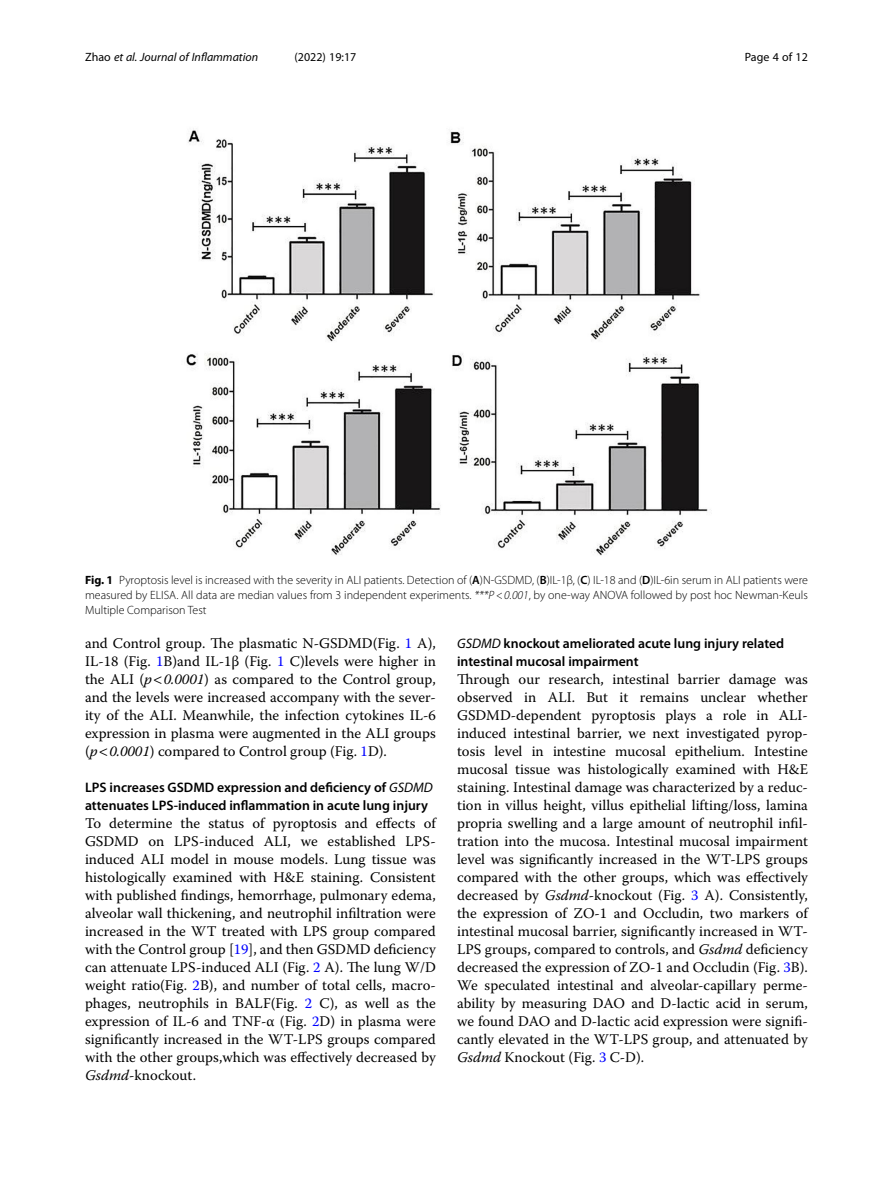
<style>
.page{position:relative;width:893px;height:1191px;background:#fff}
.page>*{position:absolute;margin:0;border:0;box-sizing:border-box;transform-origin:0 0}
.Body_Text{font:14.7px/18px "Warnock Pro";color:#000;text-align:justify}
.Head_2{font:600 13.8px/18px "Myriad Pro";color:#000}
.Figure_Caption{font:300 12px/15px "Myriad Pro";color:#000;text-align:justify}
.t1{font:italic 12px "Myriad Pro";color:#000}
.t2{font:12px "Myriad Pro Regular 3";color:#000}
.t3{font:12px "Myriad Pro";color:#000}
.s1{font-family:"Myriad Pro Regular 3";font-style:normal}
.s2{font-weight:700}
.s3{font-weight:600}
.s4{font-style:italic}
.s5{color:#00f}
.s6{font-weight:400;font-style:italic}
</style>
<div class="page">
<img style="left:186px;top:128px;width:522px;height:428px">
<p class="t1" style="left:85px;top:50px;width:175px"><span class="s1">Zhao</span> et al. Journal of Inflammation</p>
<p class="t2" style="left:295px;top:50px;width:63px">(2022) 19:17</p>
<p class="t3" style="left:745px;top:50px;width:65px">Page 4 of 12</p>
<p class="Figure_Caption" style="left:85px;top:573px;width:724px"><span class="s2">Fig. 1</span> Pyroptosis level is increased with the severity in ALI patients. Detection of (<span class="s3">A</span>)N-GSDMD, (<span class="s3">B</span>)IL-1β, (<span class="s3">C</span>) IL-18 and (<span class="s3">D</span>)IL-6in serum in ALI patients were measured by ELISA. All data are median values from 3 independent experiments. <span class="s4">***P&lt;0.001</span>, by one-way ANOVA followed by post hoc Newman-Keuls Multiple Comparison Test</p>
<p class="Body_Text" style="left:85px;top:634px;width:352px">and Control group. The plasmatic N-GSDMD(Fig. <span class="s5">1</span> A), IL-18 (Fig. <span class="s5">1</span>B)and IL-1β (Fig. <span class="s5">1</span> C)levels were higher in the ALI (<span class="s4">p 0.0001</span>) as compared to the Control group, and the levels were increased accompany with the sever&shy;ity of the ALI. Meanwhile, the infection cytokines IL-6 expression in plasma were augmented in the ALI groups (<span class="s4">p 0.0001</span>) compared to Control group (Fig. <span class="s5">1</span>D).</p>
<p class="Head_2" style="left:85px;top:778px;width:349px">LPS increases GSDMD expression and deficiency of <span class="s6">GSDMD </span>attenuates LPS-induced inflammation in acute lung injury</p>
<p class="Body_Text" style="left:85px;top:814px;width:352px">To determine the status of pyroptosis and effects of GSDMD on LPS-induced ALI, we established LPS&shy;induced ALI model in mouse models. Lung tissue was histologically examined with H&amp;E staining. Consistent with published findings, hemorrhage, pulmonary edema, alveolar wall thickening, and neutrophil infiltration were increased in the WT treated with LPS group compared with the Control group [<span class="s5">19</span>], and then GSDMD deficiency can attenuate LPS-induced ALI (Fig. <span class="s5">2</span> A). The lung W/D weight ratio(Fig. <span class="s5">2</span>B), and number of total cells, macro&shy;phages, neutrophils in BALF(Fig. <span class="s5">2</span> C), as well as the expression of IL-6 and TNF-α (Fig. <span class="s5">2</span>D) in plasma were significantly increased in the WT-LPS groups compared with the other groups,which was effectively decreased by <span class="s4">Gsdmd</span>-knockout.</p>
<p class="Head_2" style="left:457px;top:634px;width:329px"><span class="s6">GSDMD</span> knockout ameliorated acute lung injury related intestinal mucosal impairment</p>
<p class="Body_Text" style="left:457px;top:670px;width:352px">Through our research, intestinal barrier damage was observed in ALI. But it remains unclear whether GSDMD-dependent pyroptosis plays a role in ALI&shy;induced intestinal barrier, we next investigated pyrop&shy;tosis level in intestine mucosal epithelium. Intestine mucosal tissue was histologically examined with H&amp;E staining. Intestinal damage was characterized by a reduc&shy;tion in villus height, villus epithelial lifting/loss, lamina propria swelling and a large amount of neutrophil infil&shy;tration into the mucosa. Intestinal mucosal impairment level was significantly increased in the WT-LPS groups compared with the other groups, which was effectively decreased by <span class="s4">Gsdmd</span>-knockout (Fig. <span class="s5">3</span> A). Consistently, the expression of ZO-1 and Occludin, two markers of intestinal mucosal barrier, significantly increased in WT-LPS groups, compared to controls, and <span class="s4">Gsdmd</span> deficiency decreased the expression of ZO-1 and Occludin (Fig. <span class="s5">3</span>B).<br>We speculated intestinal and alveolar-capillary perme&shy;ability by measuring DAO and D-lactic acid in serum, we found DAO and D-lactic acid expression were signifi&shy;cantly elevated in the WT-LPS group, and attenuated by <span class="s4">Gsdmd</span> Knockout (Fig. <span class="s5">3</span> C-D).</p>
</div>
